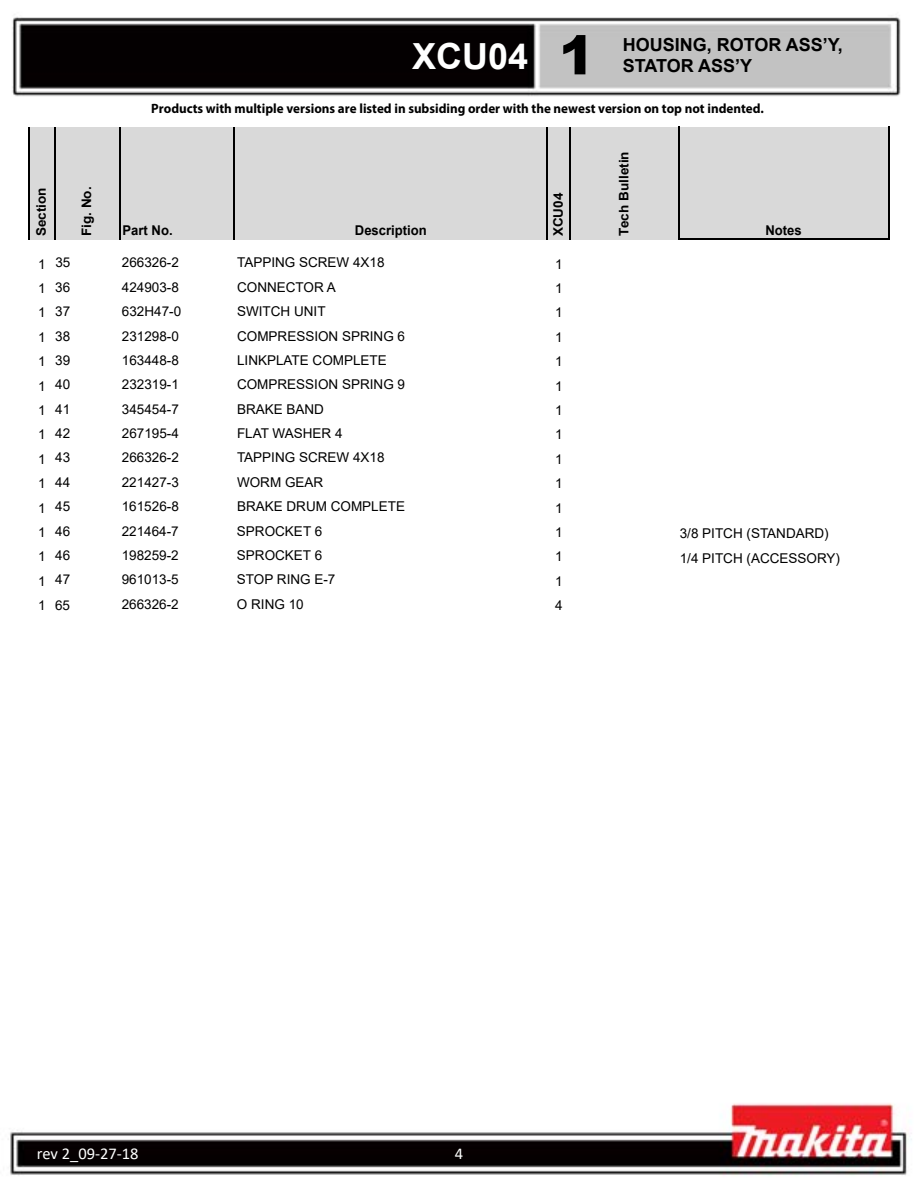
<style>
.page{position:relative;width:918px;height:1188px;background:#fff}
.page>*{position:absolute;margin:0;border:0;box-sizing:border-box;transform-origin:0 0}
.t1{font:700 36px "Arial";color:#fff}
.t2{font:700 18px/21.6px "Arial";color:#000}
.t3{font:16.5px "Calibri";color:#fff}
.t4{font:13.5px "Arial";color:#000}
.t5{font:700 13.5px "Myriad Pro";color:#000}
.t6{font:700 13.5px "Arial";color:#000}
.t7{font:700 13.05px "Arial";color:#000}
.s1{font-weight:900;font-size:54px;color:#000}
</style>
<div class="page">
<img style="left:8px;top:17px;width:904px;height:1159px">
<div style="left:30px;top:127px;width:859px;height:112px;background:#d9d9d9"></div>
<hr style="left:29px;top:127px;width:1px;height:112px;background:#000">
<hr style="left:54px;top:127px;width:1px;height:112px;background:#000">
<hr style="left:119px;top:127px;width:2px;height:112px;background:#000">
<hr style="left:234px;top:127px;width:1px;height:112px;background:#000">
<hr style="left:547px;top:127px;width:1px;height:112px;background:#000">
<hr style="left:570px;top:127px;width:1px;height:112px;background:#000">
<hr style="left:678px;top:127px;width:1px;height:113px;background:#000">
<hr style="left:888px;top:127px;width:1px;height:113px;background:#000">
<hr style="left:679px;top:239px;width:210px;height:1px;background:#000">
<h1 class="t1" style="left:412px;top:31px;width:184px">XCU04 <span class="s1">1</span></h1>
<h2 class="t2" style="left:623px;top:34px;width:222px">HOUSING, ROTOR ASS’Y,<br>STATOR ASS’Y</h2>
<p class="t7" style="left:32px;top:236px;width:50px;rotate:-90deg">Section</p>
<p class="t7" style="left:77px;top:236px;width:51px;rotate:-90deg">Fig. No.</p>
<p class="t5" style="left:151px;top:100px;width:614px">Products with multiple versions are listed in subsiding order with the newest version on top not indented.</p>
<p class="t6" style="left:123px;top:220px;width:52px">Part No.</p>
<p class="t6" style="left:355px;top:220px;width:73px">Description</p>
<p class="t7" style="left:549px;top:236px;width:45px;rotate:-90deg">XCU04</p>
<p class="t7" style="left:615px;top:236px;width:87px;rotate:-90deg">Tech Bulletin</p>
<p class="t6" style="left:765px;top:220px;width:38px">Notes</p>
<p class="t4" style="left:38px;top:253px;width:34px">1 35</p>
<p class="t4" style="left:122px;top:253px;width:59px">266326-2</p>
<p class="t4" style="left:237px;top:253px;width:149px">TAPPING SCREW 4X18</p>
<p class="t4" style="left:555px;top:255px;width:9px">1</p>
<p class="t4" style="left:38px;top:278px;width:34px">1 36</p>
<p class="t4" style="left:122px;top:278px;width:59px">424903-8</p>
<p class="t4" style="left:237px;top:278px;width:100px">CONNECTOR A</p>
<p class="t4" style="left:555px;top:279px;width:9px">1</p>
<p class="t4" style="left:38px;top:302px;width:34px">1 37</p>
<p class="t4" style="left:122px;top:302px;width:61px">632H47-0</p>
<p class="t4" style="left:237px;top:302px;width:90px">SWITCH UNIT</p>
<p class="t4" style="left:555px;top:303px;width:9px">1</p>
<p class="t4" style="left:38px;top:327px;width:34px">1 38</p>
<p class="t4" style="left:122px;top:327px;width:59px">231298-0</p>
<p class="t4" style="left:237px;top:327px;width:170px">COMPRESSION SPRING 6</p>
<p class="t4" style="left:555px;top:328px;width:9px">1</p>
<p class="t4" style="left:38px;top:351px;width:34px">1 39</p>
<p class="t4" style="left:122px;top:351px;width:59px">163448-8</p>
<p class="t4" style="left:237px;top:351px;width:151px">LINKPLATE COMPLETE</p>
<p class="t4" style="left:555px;top:352px;width:9px">1</p>
<p class="t4" style="left:38px;top:375px;width:34px">1 40</p>
<p class="t4" style="left:122px;top:375px;width:59px">232319-1</p>
<p class="t4" style="left:237px;top:375px;width:170px">COMPRESSION SPRING 9</p>
<p class="t4" style="left:555px;top:377px;width:9px">1</p>
<p class="t4" style="left:38px;top:400px;width:34px">1 41</p>
<p class="t4" style="left:122px;top:400px;width:59px">345454-7</p>
<p class="t4" style="left:237px;top:400px;width:89px">BRAKE BAND</p>
<p class="t4" style="left:555px;top:401px;width:9px">1</p>
<p class="t4" style="left:38px;top:424px;width:34px">1 42</p>
<p class="t4" style="left:122px;top:424px;width:59px">267195-4</p>
<p class="t4" style="left:237px;top:424px;width:107px">FLAT WASHER 4</p>
<p class="t4" style="left:555px;top:425px;width:9px">1</p>
<p class="t4" style="left:38px;top:448px;width:34px">1 43</p>
<p class="t4" style="left:122px;top:448px;width:59px">266326-2</p>
<p class="t4" style="left:237px;top:448px;width:149px">TAPPING SCREW 4X18</p>
<p class="t4" style="left:555px;top:450px;width:9px">1</p>
<p class="t4" style="left:38px;top:473px;width:34px">1 44</p>
<p class="t4" style="left:122px;top:473px;width:59px">221427-3</p>
<p class="t4" style="left:237px;top:473px;width:88px">WORM GEAR</p>
<p class="t4" style="left:555px;top:474px;width:9px">1</p>
<p class="t4" style="left:38px;top:497px;width:34px">1 45</p>
<p class="t4" style="left:122px;top:497px;width:59px">161526-8</p>
<p class="t4" style="left:237px;top:497px;width:170px">BRAKE DRUM COMPLETE</p>
<p class="t4" style="left:555px;top:498px;width:9px">1</p>
<p class="t4" style="left:38px;top:522px;width:34px">1 46</p>
<p class="t4" style="left:122px;top:522px;width:59px">221464-7</p>
<p class="t4" style="left:237px;top:522px;width:87px">SPROCKET 6</p>
<p class="t4" style="left:555px;top:523px;width:9px">1</p>
<p class="t4" style="left:680px;top:524px;width:151px">3/8 PITCH (STANDARD)</p>
<p class="t4" style="left:38px;top:546px;width:34px">1 46</p>
<p class="t4" style="left:122px;top:546px;width:59px">198259-2</p>
<p class="t4" style="left:237px;top:546px;width:87px">SPROCKET 6</p>
<p class="t4" style="left:555px;top:547px;width:9px">1</p>
<p class="t4" style="left:680px;top:548px;width:162px">1/4 PITCH (ACCESSORY)</p>
<p class="t4" style="left:38px;top:570px;width:34px">1 47</p>
<p class="t4" style="left:122px;top:570px;width:59px">961013-5</p>
<p class="t4" style="left:237px;top:570px;width:100px">STOP RING E-7</p>
<p class="t4" style="left:555px;top:572px;width:9px">1</p>
<p class="t4" style="left:38px;top:596px;width:34px">1 65</p>
<p class="t4" style="left:122px;top:595px;width:59px">266326-2</p>
<p class="t4" style="left:237px;top:595px;width:68px">O RING 10</p>
<p class="t4" style="left:555px;top:596px;width:9px">4</p>
<p class="t3" style="left:37px;top:1142px;width:103px">rev 2_09-27-18</p>
<p class="t3" style="left:455px;top:1142px;width:10px">4</p>
</div>
